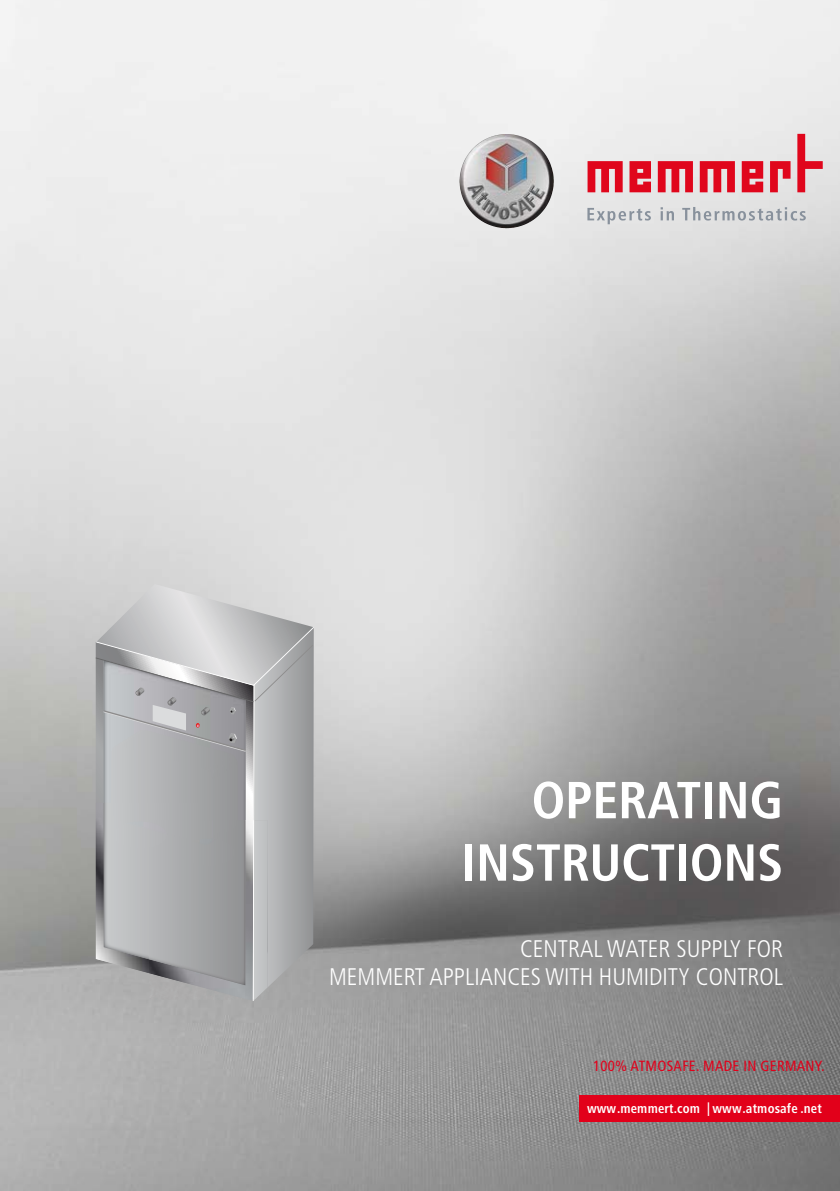
<style>
.page{position:relative;width:840px;height:1191px;background:#fff}
.page>*{position:absolute;margin:0;border:0;box-sizing:border-box;transform-origin:0 0}
.t1{font:700 condensed 52px/62.4px "Frutiger";color:#fff;text-align:right}
.t2{font:300 condensed 24px/28.8px "Frutiger";color:#fff;text-align:right}
.t3{font:condensed 14.8px "Frutiger LT Std";letter-spacing:.02em;color:#e2001a}
.t4{font:700 condensed 13.8px "Frutiger Next LT";letter-spacing:.01em;color:#fff}
</style>
<div class="page">
<img style="left:0;top:0;width:839px;height:1190px">
<div style="left:579px;top:1095px;width:260px;height:26px;background:#e2001a"></div>
<svg style="left:587px;top:134px;width:235px;height:58px;background:#e59ba3"></svg>
<svg style="left:587px;top:207px;width:218px;height:17px;background:#cdcfd1"></svg>
<img style="left:459px;top:134px;width:45px;height:69px">
<img style="left:81px;top:803px;width:15px;height:179px">
<svg style="left:96px;top:584px;width:218px;height:417px;background:#b1b1b3"></svg>
<img style="left:204px;top:753px;width:1px;height:15px">
<img style="left:205px;top:753px;width:25px;height:1px">
<img style="left:205px;top:754px;width:1px;height:15px">
<img style="left:206px;top:754px;width:1px;height:16px">
<img style="left:207px;top:754px;width:25px;height:1px">
<img style="left:207px;top:755px;width:1px;height:15px">
<img style="left:208px;top:755px;width:25px;height:16px">
<img style="left:209px;top:756px;width:25px;height:1px">
<img style="left:209px;top:757px;width:27px;height:17px">
<img style="left:211px;top:759px;width:25px;height:17px">
<img style="left:212px;top:760px;width:25px;height:1px">
<img style="left:212px;top:761px;width:25px;height:1px">
<img style="left:212px;top:762px;width:1px;height:16px">
<img style="left:213px;top:762px;width:24px;height:1px">
<img style="left:213px;top:763px;width:24px;height:1px">
<img style="left:213px;top:764px;width:25px;height:1px">
<img style="left:213px;top:765px;width:25px;height:16px">
<img style="left:168px;top:697px;width:41px;height:18px">
<h1 class="t1" style="left:461px;top:769px;width:323px">OPERATING<br>INSTRUCTIONS</h1>
<p class="t2" style="left:329px;top:934px;width:455px">CENTRAL WATER SUPPLY FOR<br>MEMMERT APPLIANCES WITH HUMIDITY CONTROL</p>
<p class="t3" style="left:592px;top:1057px;width:233px">100% ATMOSAFE. MADE IN GERMANY.</p>
<p class="t4" style="left:586px;top:1101px;width:236px">www.memmert.com | www.atmosafe .net</p>
</div>
